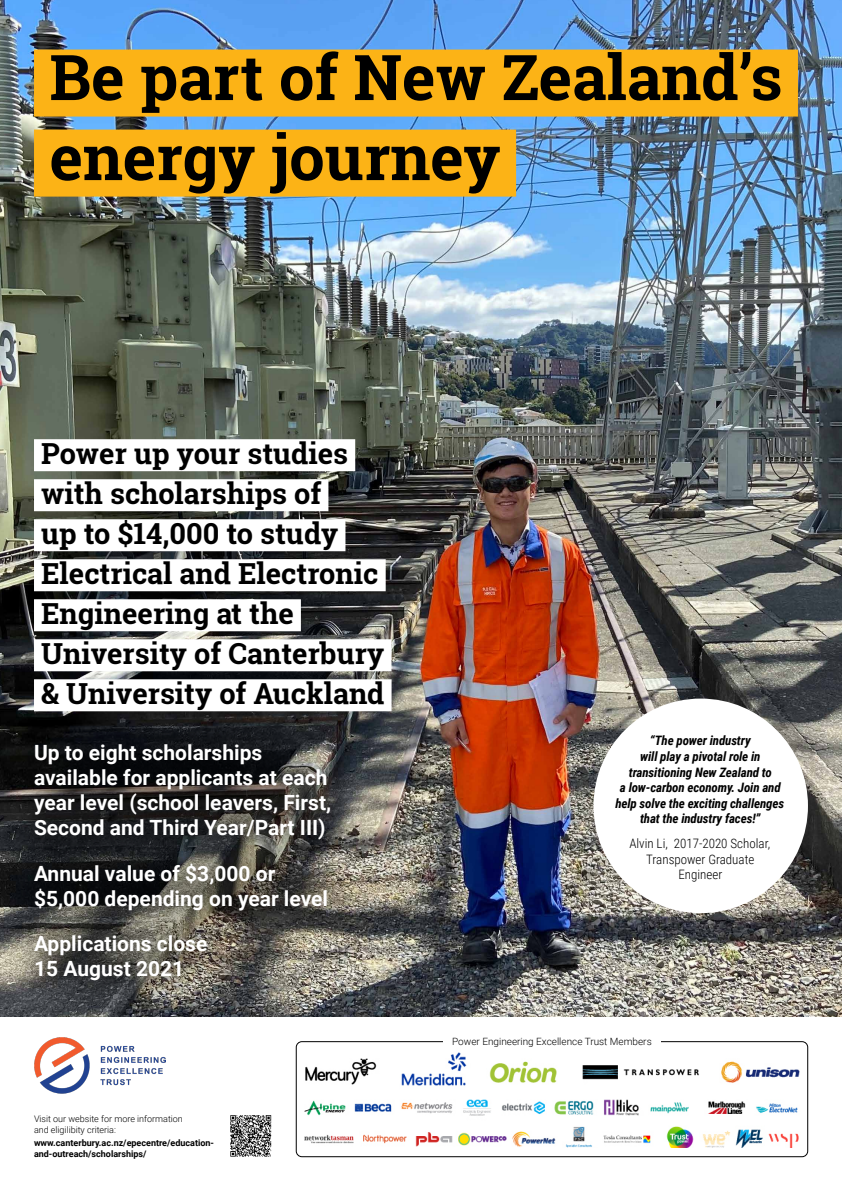
<style>
.page{position:relative;width:842px;height:1191px;background:#fff}
.page>*{position:absolute;margin:0;border:0;box-sizing:border-box;transform-origin:0 0}
.t1{font:700 63px/80px "Roboto Slab";color:#000}
.t2{font:700 29px/40px "Roboto Slab";color:#000}
.t3{font:700 21px/25.2px "Roboto";color:#fff}
.t4{font:italic 700 13px/15.6px "Roboto Condensed";letter-spacing:-.01em;color:#000;text-align:center}
.t5{font:300 13px/15.6px "Roboto Condensed";color:#000;text-align:center}
.t6{font:300 10px "Roboto";color:#000}
.t7{font:700 9px/10.8px "Roboto";color:#000}
.t8{font:300 9px/10.8px "Roboto";color:#000}
</style>
<div class="page">
<img style="left:0;top:0;width:842px;height:1016px">
<img style="left:296px;top:1042px;width:504px;height:105px">
<div style="left:34px;top:50px;width:764px;height:67px;background:#fcb316"></div>
<div style="left:34px;top:130px;width:482px;height:67px;background:#fcb316"></div>
<img style="left:34px;top:1037px;width:131px;height:56px">
<div style="left:34px;top:439px;width:321px;height:32px;background:#fff"></div>
<div style="left:34px;top:479px;width:294px;height:32px;background:#fff"></div>
<div style="left:34px;top:519px;width:311px;height:32px;background:#fff"></div>
<div style="left:34px;top:559px;width:352px;height:32px;background:#fff"></div>
<div style="left:34px;top:599px;width:267px;height:32px;background:#fff"></div>
<div style="left:34px;top:639px;width:357px;height:32px;background:#fff"></div>
<div style="left:34px;top:679px;width:358px;height:32px;background:#fff"></div>
<svg style="left:4px;top:715px;width:359px;height:300px;background:#4a4a49"></svg>
<svg style="left:10px;top:720px;width:343px;height:284px;background:#3d3c3a"></svg>
<img style="left:230px;top:1115px;width:42px;height:42px">
<div style="left:296px;top:1041px;width:512px;height:116px;border:1px solid #000;border-radius:6px"></div>
<div style="left:443px;top:1037px;width:218px;height:8px;background:#fff"></div>
<div style="left:593px;top:698px;width:215px;height:215px;background:#fff;border-radius:50%"></div>
<h1 class="t1" style="left:49px;top:36px;width:734px">Be part of New Zealand’s energy journey</h1>
<h2 class="t2" style="left:41px;top:433px;width:345px">Power up your studies with scholarships of<br>up to $14,000 to study<br>Electrical and Electronic<br>Engineering at the<br>University of Canterbury &amp; University of Auckland</h2>
<p class="t3" style="left:34px;top:739px;width:299px">Up to eight scholarships available for applicants at each year level (school leavers, First,<br>Second and Third Year/Part III)</p>
<p class="t3" style="left:34px;top:859px;width:296px">Annual value of $3,000 or $5,000 depending on year level</p>
<p class="t3" style="left:34px;top:930px;width:175px">Applications close<br>15 August 2021</p>
<p class="t8" style="left:34px;top:1112px;width:150px">Visit our website for more information and eligilibity criteria:</p>
<p class="t7" style="left:34px;top:1137px;width:182px">www.canterbury.ac.nz/epecentre/education&shy;and-outreach/scholarships/</p>
<p class="t4" style="left:615px;top:732px;width:170px">“The power industry<br>will play a pivotal role in transitioning New Zealand to<br>a low-carbon economy. Join and help solve the exciting challenges that the industry faces!”</p>
<p class="t5" style="left:629px;top:835px;width:142px">Alvin Li, 2017-2020 Scholar,<br>Transpower Graduate<br>Engineer</p>
<p class="t6" style="left:452px;top:1034px;width:201px">Power Engineering Excellence Trust Members</p>
</div>
